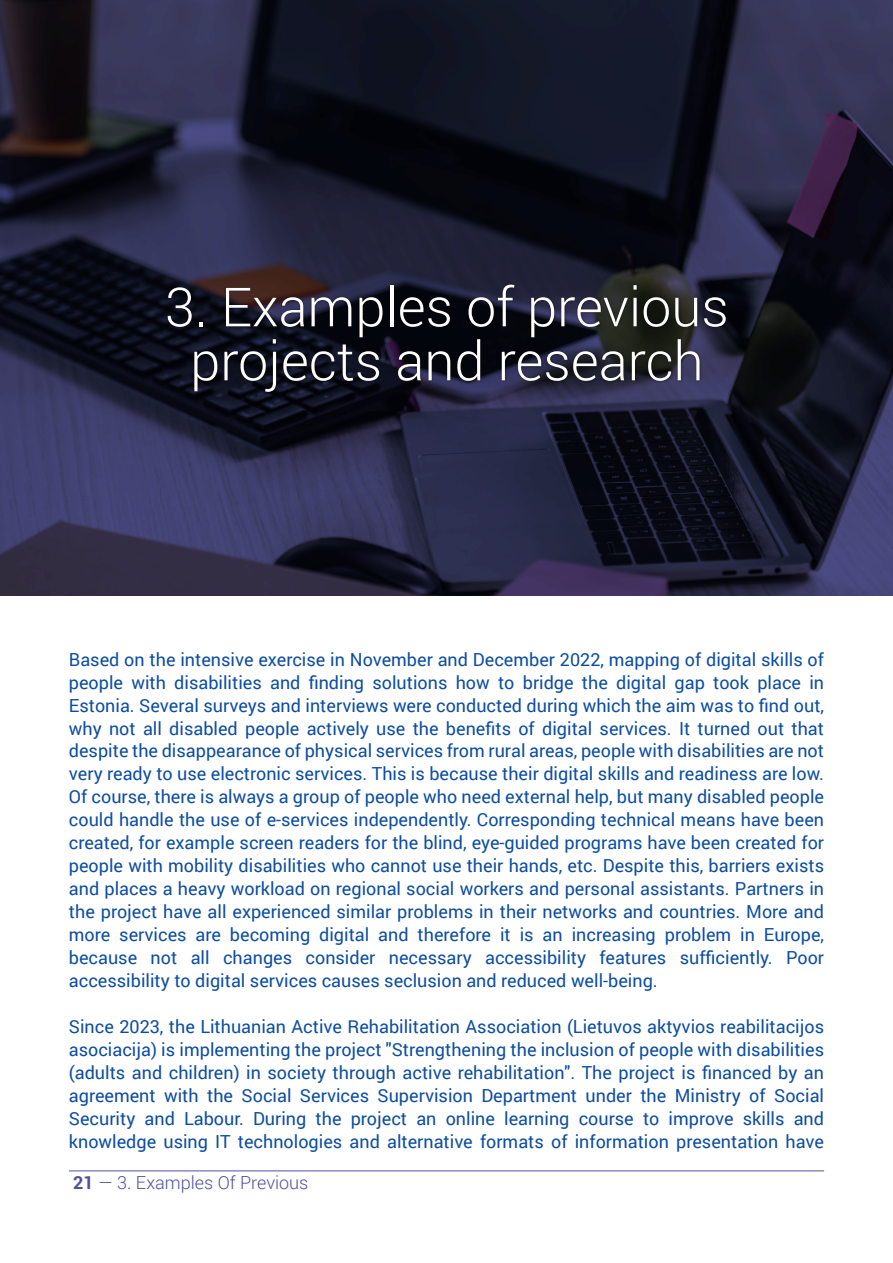
<style>
.page{position:relative;width:893px;height:1263px;background:#fff}
.page>*{position:absolute;margin:0;border:0;box-sizing:border-box;transform-origin:0 0}
.t1{font:300 54px/54px "Roboto";color:#fff;text-align:center}
.t2{font:18px/23px "Roboto";color:#0d4da1;text-align:justify}
.t3{font:300 18px "Roboto";color:#504fa1}
.s1{font-weight:700}
</style>
<div class="page">
<hr style="left:69px;top:1170px;width:755px;height:1px;background:#504fa1">
<div style="left:0;top:0;width:893px;height:596px;background:#504fa1;opacity:.9"></div>
<img style="left:165px;top:282px;width:563px;height:112px">
<h1 class="t1" style="left:165px;top:278px;width:565px">3. Examples of previous projects and research</h1>
<p class="t2" style="left:69px;top:647px;width:757px">Based on the intensive exercise in November and December 2022, mapping of digital skills of people with disabilities and finding solutions how to bridge the digital gap took place in Estonia. Several surveys and interviews were conducted during which the aim was to find out, why not all disabled people actively use the benefits of digital services. It turned out that despite the disappearance of physical services from rural areas, people with disabilities are not very ready to use electronic services. This is because their digital skills and readiness are low.<br>Of course, there is always a group of people who need external help, but many disabled people could handle the use of e-services independently. Corresponding technical means have been created, for example screen readers for the blind, eye-guided programs have been created for people with mobility disabilities who cannot use their hands, etc. Despite this, barriers exists and places a heavy workload on regional social workers and personal assistants. Partners in the project have all experienced similar problems in their networks and countries. More and more services are becoming digital and therefore it is an increasing problem in Europe, because not all changes consider necessary accessibility features sufficiently. Poor accessibility to digital services causes seclusion and reduced well-being.</p>
<p class="t2" style="left:69px;top:1014px;width:757px">Since 2023, the Lithuanian Active Rehabilitation Association (Lietuvos aktyvios reabilitacijos asociacija) is implementing the project "Strengthening the inclusion of people with disabilities (adults and children) in society through active rehabilitation". The project is financed by an agreement with the Social Services Supervision Department under the Ministry of Social Security and Labour. During the project an online learning course to improve skills and knowledge using IT technologies and alternative formats of information presentation have</p>
<p class="t3" style="left:73px;top:1170px;width:237px"><span class="s1">21</span> — 3. Examples Of Previous</p>
</div>
